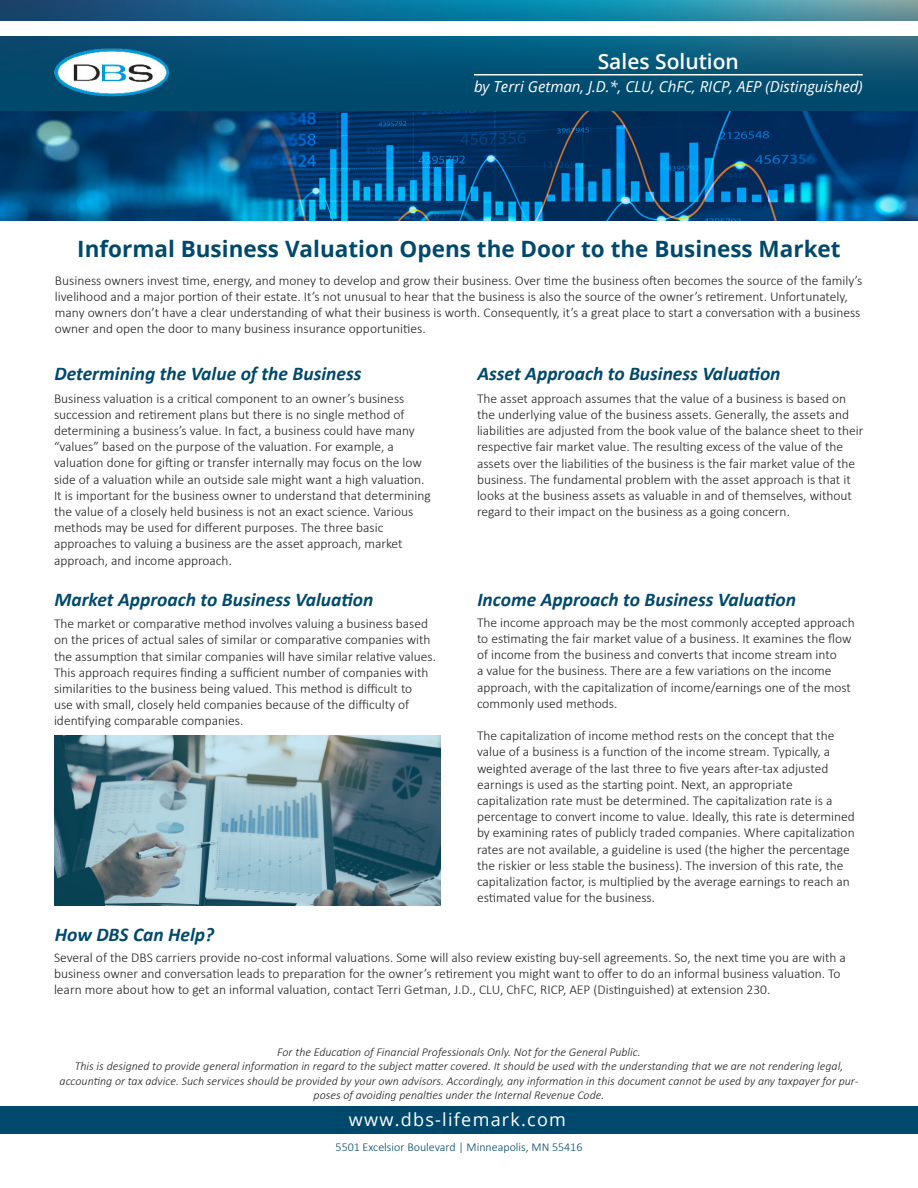
<style>
.page{position:relative;width:918px;height:1188px;background:#fff}
.page>*{position:absolute;margin:0;border:0;box-sizing:border-box;transform-origin:0 0}
.t1{font:700 22.5px "Open Sans";color:#00496c}
.t2{font:600 21px "Open Sans";color:#fff}
.t3{font:italic 700 19.5px "Calibri";color:#00496c}
.t4{font:18px "Open Sans";letter-spacing:.07em;color:#fff}
.t5{font:italic 15.15px "Open Sans";color:#fff}
.t6{font:300 13.5px/16.2px "Calibri";color:#231f20}
.t7{font:italic 300 12px/14.4px "Calibri";color:#231f20;text-align:center}
.t8{font:300 12px "Calibri";color:#00496c}
</style>
<div class="page">
<img style="left:0;top:111px;width:918px;height:109px">
<img style="left:0;top:0;width:918px;height:109px">
<div style="left:0;top:21px;width:918px;height:15px;background:#fff"></div>
<div style="left:0;top:1106px;width:918px;height:28px;background:#00496c"></div>
<img style="left:54px;top:49px;width:116px;height:47px">
<hr style="left:474px;top:74px;width:389px;height:1px;background:#fff">
<img style="left:54px;top:735px;width:387px;height:171px">
<p class="t2" style="left:598px;top:47px;width:143px">Sales Solution</p>
<p class="t5" style="left:474px;top:76px;width:390px">by Terri Getman, J.D.*, CLU, ChFC, RICP, AEP (Distinguished)</p>
<p class="t1" style="left:77px;top:233px;width:765px">Informal Business Valuation Opens the Door to the Business Market</p>
<p class="t6" style="left:55px;top:272px;width:809px">Business owners invest time, energy, and money to develop and grow their business. Over time the business often becomes the source of the family’s livelihood and a major portion of their estate. It’s not unusual to hear that the business is also the source of the owner’s retirement. Unfortunately, many owners don’t have a clear understanding of what their business is worth. Consequently, it’s a great place to start a conversation with a business owner and open the door to many business insurance opportunities.</p>
<p class="t3" style="left:54px;top:360px;width:309px">Determining the Value of the Business</p>
<p class="t6" style="left:54px;top:390px;width:378px">Business valuation is a critical component to an owner’s business succession and retirement plans but there is no single method of determining a business’s value. In fact, a business could have many “values” based on the purpose of the valuation. For example, a valuation done for gifting or transfer internally may focus on the low side of a valuation while an outside sale might want a high valuation.<br>It is important for the business owner to understand that determining the value of a closely held business is not an exact science. Various methods may be used for different purposes. The three basic approaches to valuing a business are the asset approach, market approach, and income approach.</p>
<p class="t3" style="left:477px;top:360px;width:305px">Asset Approach to Business Valuation</p>
<p class="t6" style="left:477px;top:390px;width:388px">The asset approach assumes that the value of a business is based on the underlying value of the business assets. Generally, the assets and liabilities are adjusted from the book value of the balance sheet to their respective fair market value. The resulting excess of the value of the assets over the liabilities of the business is the fair market value of the business. The fundamental problem with the asset approach is that it looks at the business assets as valuable in and of themselves, without regard to their impact on the business as a going concern.</p>
<p class="t3" style="left:54px;top:586px;width:320px">Market Approach to Business Valuation</p>
<p class="t6" style="left:54px;top:616px;width:384px">The market or comparative method involves valuing a business based on the prices of actual sales of similar or comparative companies with the assumption that similar companies will have similar relative values.<br>This approach requires finding a sufficient number of companies with similarities to the business being valued. This method is difficult to<br>use with small, closely held companies because of the difficulty of identifying comparable companies.</p>
<p class="t3" style="left:477px;top:586px;width:320px">Income Approach to Business Valuation</p>
<p class="t6" style="left:477px;top:614px;width:379px">The income approach may be the most commonly accepted approach to estimating the fair market value of a business. It examines the flow of income from the business and converts that income stream into<br>a value for the business. There are a few variations on the income approach, with the capitalization of income/earnings one of the most commonly used methods.</p>
<p class="t6" style="left:477px;top:728px;width:379px">The capitalization of income method rests on the concept that the value of a business is a function of the income stream. Typically, a weighted average of the last three to five years after-tax adjusted earnings is used as the starting point. Next, an appropriate capitalization rate must be determined. The capitalization rate is a percentage to convert income to value. Ideally, this rate is determined by examining rates of publicly traded companies. Where capitalization rates are not available, a guideline is used (the higher the percentage the riskier or less stable the business). The inversion of this rate, the capitalization factor, is multiplied by the average earnings to reach an estimated value for the business.</p>
<p class="t3" style="left:55px;top:921px;width:161px">How DBS Can Help?</p>
<p class="t6" style="left:54px;top:949px;width:793px">Several of the DBS carriers provide no-cost informal valuations. Some will also review existing buy-sell agreements. So, the next time you are with a business owner and conversation leads to preparation for the owner’s retirement you might want to offer to do an informal business valuation. To learn more about how to get an informal valuation, contact Terri Getman, J.D., CLU, ChFC, RICP, AEP (Distinguished) at extension 230.</p>
<p class="t7" style="left:277px;top:1044px;width:365px">For the Education of Financial Professionals Only. Not for the General Public.</p>
<p class="t7" style="left:60px;top:1059px;width:800px">This is designed to provide general information in regard to the subject matter covered. It should be used with the understanding that we are not rendering legal, accounting or tax advice. Such services should be provided by your own advisors. Accordingly, any information in this document cannot be used by any taxpayer for pur&shy;poses of avoiding penalties under the Internal Revenue Code.</p>
<p class="t4" style="left:349px;top:1107px;width:219px">www.dbs-lifemark.com</p>
<p class="t8" style="left:336px;top:1139px;width:248px">5501 Excelsior Boulevard | Minneapolis, MN 55416</p>
</div>
